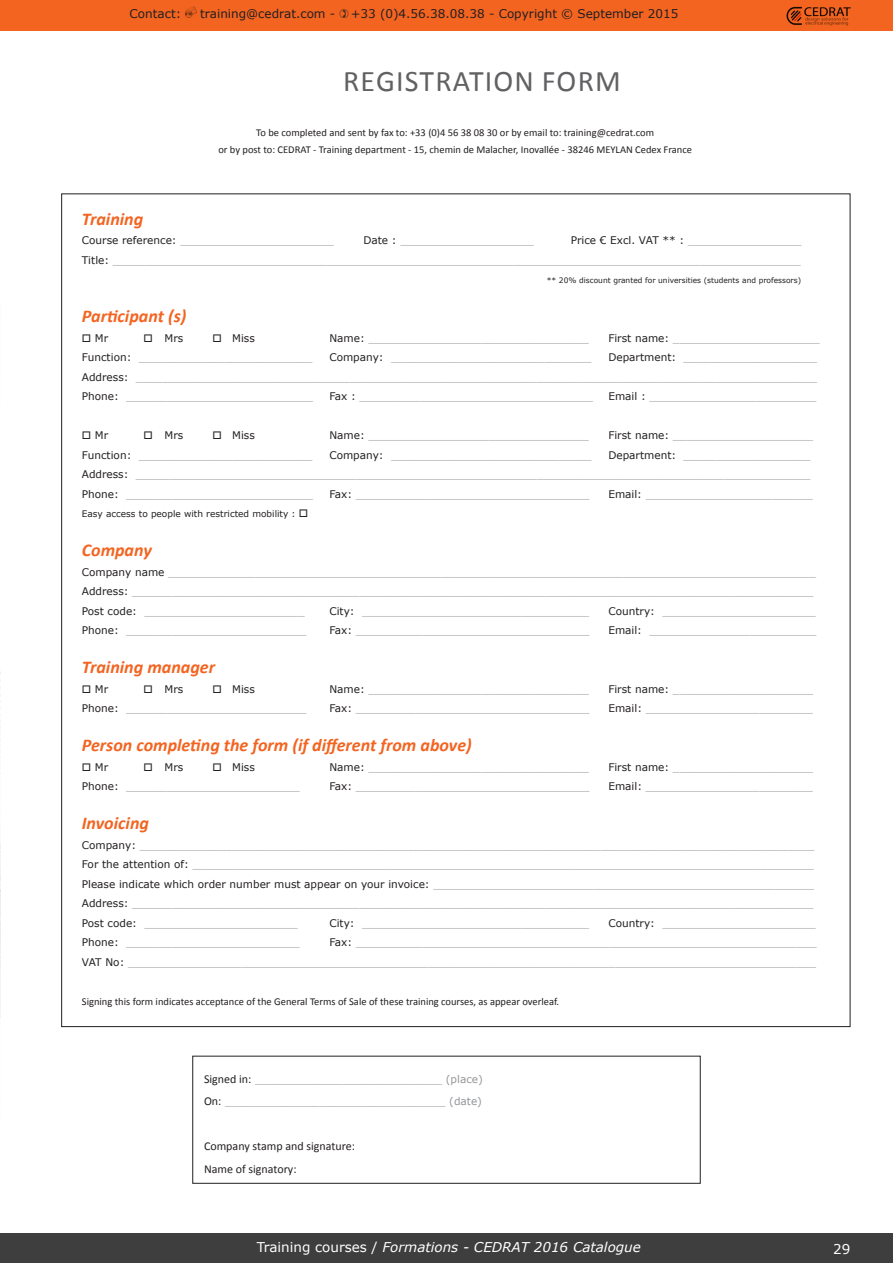
<style>
.page{position:relative;width:893px;height:1263px;background:#fff}
.page>*{position:absolute;margin:0;border:0;box-sizing:border-box;transform-origin:0 0}
.t1{font:30px "Calibri";letter-spacing:.04em;color:#616164}
.t2{font:italic 700 18px "Calibri";color:#f36421}
.t3{font:italic 13.5px "Verdana";color:#fff}
.t4{font:13.5px "Verdana";color:#fff}
.t5{font:12px "Verdana";color:#231f20}
.t6{font:12px/22.5px "Calibri";color:#231f20}
.t7{font:10.5px/19.5px "Verdana";color:#939598;text-align:justify}
.t8{font:10.5px/16.2px "Calibri";color:#231f20;text-align:center}
.t9{font:10.5px "Verdana";color:#231f20}
.t10{font:9px "Verdana";color:#231f20}
.t11{font:7.5px "Verdana";color:#231f20}
.s1{color:#231f20}
.s2{font-family:"Calibri";font-size:12px;color:#231f20}
.s3{font-style:normal}
</style>
<div class="page">
<div style="left:0;top:0;width:893px;height:31px;background:#f36421"></div>
<div style="left:0;top:1233px;width:893px;height:30px;background:#3e3e3f"></div>
<img style="left:787px;top:7px;width:64px;height:18px">
<svg style="left:185px;top:6px;width:11px;height:12px"></svg>
<img style="left:0;top:672px;width:1px;height:345px">
<div style="left:192px;top:1056px;width:509px;height:128px;border:1px solid #231f20"></div>
<p class="t5" style="left:130px;top:5px;width:53px">Contact:</p>
<p class="t5" style="left:200px;top:5px;width:137px">training@cedrat.com -</p>
<p class="t5" style="left:351px;top:5px;width:329px">+33 (0)4.56.38.08.38 - Copyright © September 2015</p>
<h1 class="t1" style="left:343px;top:62px;width:279px">REGISTRATION FORM</h1>
<p class="t8" style="left:218px;top:125px;width:475px">To be completed and sent by fax to: +33 (0)4 56 38 08 30 or by email to: training@cedrat.com<br>or by post to: CEDRAT - Training department - 15, chemin de Malacher, Inovallée - 38246 MEYLAN Cedex France</p>
<h2 class="t2" style="left:82px;top:207px;width:63px">Training</h2>
<p class="t7" style="left:82px;top:231px;width:254px"><span class="s1">Course reference:</span> _______________________</p>
<p class="t7" style="left:363px;top:231px;width:172px"><span class="s1">Date :</span> ____________________</p>
<p class="t7" style="left:82px;top:231px;width:721px;text-align:right"><span class="s1">Price € Excl. VAT ** :</span> _________________<br><span class="s1">Title:</span> _______________________________________________________________________________________________________</p>
<p class="t11" style="left:547px;top:275px;width:256px">** 20% discount granted for universities (students and professors)</p>
<h2 class="t2" style="left:82px;top:305px;width:106px">Participant (s)</h2>
<p class="t9" style="left:82px;top:331px;width:28px">□ Mr</p>
<p class="t9" style="left:143px;top:331px;width:41px">□ Mrs</p>
<p class="t9" style="left:212px;top:331px;width:44px">□ Miss</p>
<p class="t7" style="left:329px;top:328px;width:261px"><span class="s1">Name:</span> _________________________________</p>
<p class="t7" style="left:608px;top:328px;width:213px"><span class="s1">First name:</span> ______________________</p>
<p class="t7" style="left:82px;top:348px;width:232px"><span class="s1">Function:</span> __________________________</p>
<p class="t7" style="left:329px;top:348px;width:264px"><span class="s1">Company:</span> ______________________________</p>
<p class="t7" style="left:82px;top:348px;width:737px;text-indent:526px"><span class="s1">Department:</span> ____________________ <span class="s1">Address:</span> ______________________________________________________________________________________________________ <span class="s1">Phone:</span> ____________________________</p>
<p class="t7" style="left:329px;top:387px;width:265px"><span class="s1">Fax :</span> ___________________________________</p>
<p class="t7" style="left:608px;top:387px;width:210px"><span class="s1">Email :</span> _________________________</p>
<p class="t9" style="left:82px;top:428px;width:28px">□ Mr</p>
<p class="t9" style="left:143px;top:428px;width:41px">□ Mrs</p>
<p class="t9" style="left:212px;top:428px;width:44px">□ Miss</p>
<p class="t7" style="left:329px;top:426px;width:261px"><span class="s1">Name:</span> _________________________________</p>
<p class="t7" style="left:608px;top:426px;width:206px"><span class="s1">First name:</span> _____________________</p>
<p class="t7" style="left:82px;top:445px;width:232px"><span class="s1">Function:</span> __________________________</p>
<p class="t7" style="left:329px;top:445px;width:264px"><span class="s1">Company:</span> ______________________________</p>
<p class="t7" style="left:82px;top:445px;width:730px;text-indent:526px"><span class="s1">Department:</span> ___________________ <span class="s1">Address:</span> _____________________________________________________________________________________________________ <span class="s1">Phone:</span> ____________________________</p>
<p class="t7" style="left:329px;top:484px;width:262px"><span class="s1">Fax:</span> ___________________________________</p>
<p class="t7" style="left:608px;top:484px;width:206px"><span class="s1">Email:</span> _________________________</p>
<p class="t10" style="left:82px;top:508px;width:228px">Easy access to people with restricted mobility : □</p>
<h2 class="t2" style="left:82px;top:539px;width:71px">Company</h2>
<p class="t7" style="left:82px;top:562px;width:736px;text-align:left"><span class="s1">Company name</span> _________________________________________________________________________________________________<br><span class="s1">Address:</span> ______________________________________________________________________________________________________<br><span class="s1">Post code:</span> ________________________</p>
<p class="t7" style="left:329px;top:601px;width:261px"><span class="s1">City:</span> __________________________________</p>
<p class="t7" style="left:608px;top:601px;width:209px"><span class="s1">Country:</span> _______________________</p>
<p class="t7" style="left:82px;top:621px;width:226px"><span class="s1">Phone:</span> ___________________________</p>
<p class="t7" style="left:329px;top:621px;width:262px"><span class="s1">Fax:</span> ___________________________________</p>
<p class="t7" style="left:608px;top:621px;width:210px"><span class="s1">Email:</span> _________________________</p>
<h2 class="t2" style="left:82px;top:656px;width:135px">Training manager</h2>
<p class="t9" style="left:82px;top:682px;width:28px">□ Mr</p>
<p class="t9" style="left:143px;top:682px;width:41px">□ Mrs</p>
<p class="t9" style="left:212px;top:682px;width:44px">□ Miss</p>
<p class="t7" style="left:329px;top:679px;width:261px"><span class="s1">Name:</span> _________________________________</p>
<p class="t7" style="left:608px;top:679px;width:206px"><span class="s1">First name:</span> _____________________</p>
<p class="t7" style="left:82px;top:699px;width:226px"><span class="s1">Phone:</span> ___________________________</p>
<p class="t7" style="left:329px;top:699px;width:262px"><span class="s1">Fax:</span> ___________________________________</p>
<p class="t7" style="left:608px;top:699px;width:206px"><span class="s1">Email:</span> _________________________</p>
<h2 class="t2" style="left:82px;top:734px;width:391px">Person completing the form (if different from above)</h2>
<p class="t9" style="left:82px;top:760px;width:28px">□ Mr</p>
<p class="t9" style="left:143px;top:760px;width:41px">□ Mrs</p>
<p class="t9" style="left:212px;top:760px;width:44px">□ Miss</p>
<p class="t7" style="left:329px;top:757px;width:261px"><span class="s1">Name:</span> _________________________________</p>
<p class="t7" style="left:608px;top:757px;width:206px"><span class="s1">First name:</span> _____________________</p>
<p class="t7" style="left:82px;top:777px;width:220px"><span class="s1">Phone:</span> __________________________</p>
<p class="t7" style="left:329px;top:777px;width:262px"><span class="s1">Fax:</span> ___________________________________</p>
<p class="t7" style="left:608px;top:777px;width:206px"><span class="s1">Email:</span> _________________________</p>
<h2 class="t2" style="left:82px;top:812px;width:69px">Invoicing</h2>
<p class="t7" style="left:82px;top:835px;width:734px"><span class="s1">Company:</span> _____________________________________________________________________________________________________ <span class="s1">For the attention of:</span> _____________________________________________________________________________________________ <span class="s1">Please indicate which order number must appear on your invoice:</span> _________________________________________________________ <span class="s1">Address:</span> ______________________________________________________________________________________________________ <span class="s1">Post code:</span> _______________________</p>
<p class="t7" style="left:329px;top:913px;width:261px"><span class="s1">City:</span> __________________________________</p>
<p class="t7" style="left:608px;top:913px;width:209px"><span class="s1">Country:</span> _______________________</p>
<p class="t7" style="left:82px;top:933px;width:220px"><span class="s1">Phone:</span> __________________________</p>
<p class="t7" style="left:82px;top:933px;width:736px;text-align:right"><span class="s1">Fax:</span> _____________________________________________________________________<br><span class="s1">VAT No:</span> _______________________________________________________________________________________________________</p>
<p class="t8" style="left:82px;top:993px;width:479px">Signing this form indicates acceptance of the General Terms of Sale of these training courses, as appear overleaf.</p>
<p class="t7" style="left:204px;top:1067px;width:280px;line-height:22.5px"><span class="s2">Signed in:</span> ____________________________ (place)<br><span class="s2">On:</span> _________________________________ (date)</p>
<p class="t6" style="left:204px;top:1135px;width:153px">Company stamp and signature:<br>Name of signatory:</p>
<p class="t3" style="left:257px;top:1238px;width:385px"><span class="s3">Training courses /</span> Formations - CEDRAT 2016 Catalogue</p>
<p class="t4" style="left:833px;top:1239px;width:19px">29</p>
</div>
